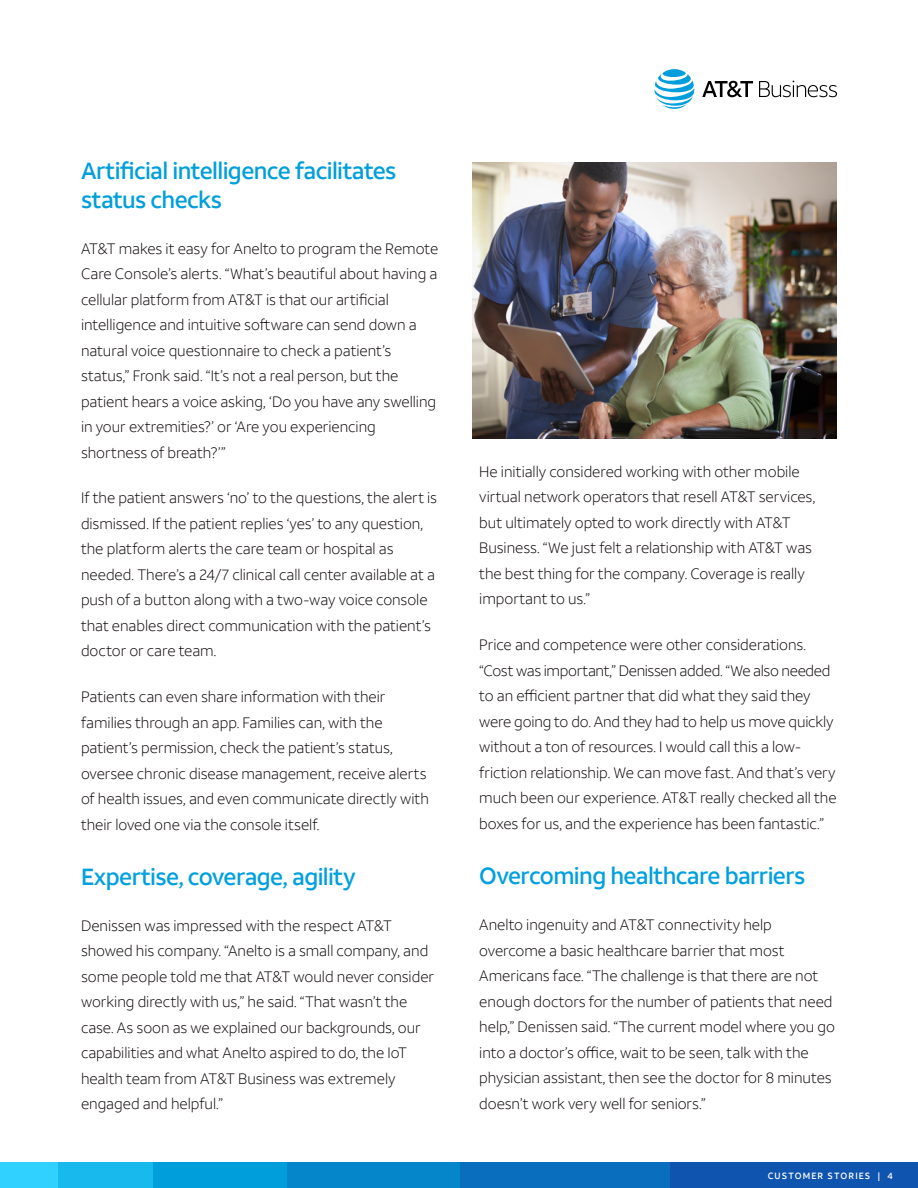
<style>
.page{position:relative;width:918px;height:1188px;background:#fff}
.page>*{position:absolute;margin:0;border:0;box-sizing:border-box;transform-origin:0 0}
.t1{font:500 23.25px "ATT Aleck Sans";letter-spacing:-.025em;color:#00a0df}
.t2{font:500 23.25px/28.5px "ATT Aleck Sans";letter-spacing:-.025em;color:#009fdb}
.t3{font:300 15px/25.5px "ATT Aleck Sans";color:#090304}
.t4{font:500 9px "ATT Aleck Sans";letter-spacing:.12em;color:#fff}
</style>
<div class="page">
<div style="left:669px;top:1163px;width:249px;height:25px;background:#0f54af"></div>
<div style="left:459px;top:1163px;width:211px;height:25px;background:#0a6ebe"></div>
<div style="left:287px;top:1163px;width:172px;height:25px;background:#0586cb"></div>
<div style="left:153px;top:1163px;width:134px;height:25px;background:#009fdb"></div>
<div style="left:57px;top:1163px;width:96px;height:25px;background:#18b9ed"></div>
<div style="left:0;top:1162px;width:57px;height:26px;background:#30d1ff"></div>
<svg style="left:654px;top:69px;width:40px;height:40px"></svg>
<svg style="left:702px;top:81px;width:51px;height:16px"></svg>
<svg style="left:759px;top:81px;width:78px;height:16px"></svg>
<img style="left:472px;top:162px;width:365px;height:277px">
<h1 class="t2" style="left:81px;top:157px;width:317px">Artificial intelligence facilitates status checks</h1>
<p class="t3" style="left:81px;top:236px;width:359px">AT&amp;T makes it easy for Anelto to program the Remote Care Console’s alerts. “What’s beautiful about having a cellular platform from AT&amp;T is that our artificial intelligence and intuitive software can send down a natural voice questionnaire to check a patient’s status,” Fronk said. “It’s not a real person, but the patient hears a voice asking, ‘Do you have any swelling in your extremities?’ or ‘Are you experiencing shortness of breath?’”</p>
<p class="t3" style="left:81px;top:485px;width:358px">If the patient answers ‘no’ to the questions, the alert is dismissed. If the patient replies ‘yes’ to any question, the platform alerts the care team or hospital as needed. There’s a 24/7 clinical call center available at a push of a button along with a two-way voice console that enables direct communication with the patient’s doctor or care team.</p>
<p class="t3" style="left:81px;top:684px;width:349px">Patients can even share information with their families through an app. Families can, with the patient’s permission, check the patient’s status, oversee chronic disease management, receive alerts of health issues, and even communicate directly with their loved one via the console itself.</p>
<h1 class="t1" style="left:81px;top:863px;width:276px">Expertise, coverage, agility</h1>
<p class="t3" style="left:81px;top:913px;width:355px">Denissen was impressed with the respect AT&amp;T showed his company. “Anelto is a small company, and some people told me that AT&amp;T would never consider working directly with us,” he said. “That wasn’t the case. As soon as we explained our backgrounds, our capabilities and what Anelto aspired to do, the IoT health team from AT&amp;T Business was extremely engaged and helpful.”</p>
<p class="t3" style="left:479px;top:459px;width:338px">He initially considered working with other mobile virtual network operators that resell AT&amp;T services, but ultimately opted to work directly with AT&amp;T Business. “We just felt a relationship with AT&amp;T was the best thing for the company. Coverage is really important to us.”</p>
<p class="t3" style="left:479px;top:632px;width:359px">Price and competence were other considerations. “Cost was important,” Denissen added. “We also needed to an efficient partner that did what they said they were going to do. And they had to help us move quickly without a ton of resources. I would call this a low&shy;friction relationship. We can move fast. And that’s very much been our experience. AT&amp;T really checked all the boxes for us, and the experience has been fantastic.”</p>
<h1 class="t1" style="left:479px;top:862px;width:328px">Overcoming healthcare barriers</h1>
<p class="t3" style="left:479px;top:912px;width:357px">Anelto ingenuity and AT&amp;T connectivity help overcome a basic healthcare barrier that most Americans face. “The challenge is that there are not enough doctors for the number of patients that need help,” Denissen said. “The current model where you go into a doctor’s office, wait to be seen, talk with the physician assistant, then see the doctor for 8 minutes doesn’t work very well for seniors.”</p>
<p class="t4" style="left:768px;top:1170px;width:127px">CUSTOMER STORIES | 4</p>
</div>
